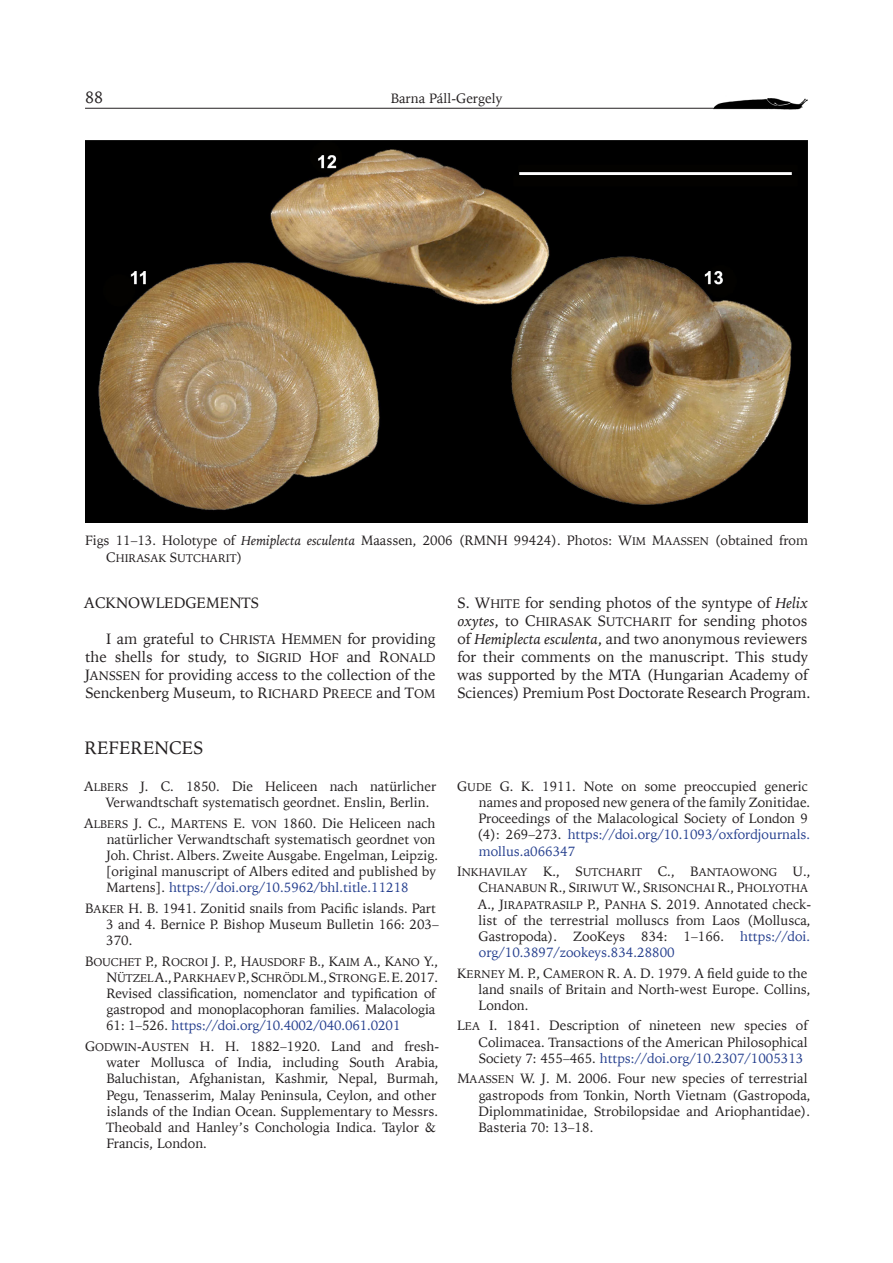
<style>
.page{position:relative;width:893px;height:1263px;background:#fff}
.page>*{position:absolute;margin:0;border:0;box-sizing:border-box;transform-origin:0 0}
.Podtytuł_1{font:18px "Iowan Old St EU";color:#231f20}
.t1{font:16.5px "Iowan Old St EU";color:#231f20}
.Podtytuł_2{font:15px/18px "Iowan Old St EU";color:#231f20;text-align:justify}
.Liteartura{font:13.5px/16.2px "Iowan Old St EU";color:#231f20}
.Tytuł_ryciny_tabeli{font:13.5px "Iowan Old St EU";color:#231f20}
.Liteartura-2{font:11.25px/16.2px "Iowan Old St EU Normal SC830";letter-spacing:-.01em;color:#231f20;text-align:right}
.Tytuł_ryciny_tabeli-2{font:11.25px "Iowan Old St EU Normal SC830";color:#231f20}
.s1{font-style:italic}
.s2{font-family:"Iowan Old St EU Normal SC830"}
.s3{font-family:"Iowan Old St EU Normal SC830";font-size:11.25px}
.s4{font-size:13.5px}
.s5{font-family:"Iowan Old St EU";font-size:13.5px}
.s6{font-family:"Iowan Old St EU Normal SC830";font-size:12.45px}
.s7{color:#253f8e}
</style>
<div class="page">
<hr style="left:85px;top:108px;width:706px;height:1px;background:#231f20">
<img style="left:714px;top:98px;width:93px;height:12px">
<img style="left:85px;top:140px;width:723px;height:382px">
<p class="t1" style="left:85px;top:87px;width:20px">88</p>
<p class="Liteartura" style="left:391px;top:90px;width:113px">Barna Páll-Gergely</p>
<p class="Tytuł_ryciny_tabeli" style="left:85px;top:532px;width:724px">Figs 11–13. Holotype of <span class="s1">Hemiplecta esculenta</span> Maassen, 2006 (RMNH 99424). Photos: <span class="s2">W</span><span class="s3">IM</span> <span class="s2">M</span><span class="s3">AASSEN</span> (obtained from</p>
<p class="Tytuł_ryciny_tabeli-2" style="left:106px;top:551px;width:138px"><span class="s4">C</span>HIRASAK <span class="s4">S</span>UTCHARIT<span class="s5">)</span></p>
<p class="Podtytuł_2" style="left:84px;top:594px;width:176px">ACKNOWLEDGEMENTS</p>
<p class="Podtytuł_2" style="left:85px;top:630px;width:352px;text-indent:21px">I am grateful to <span class="s2">C</span><span class="s6">HRISTA</span> <span class="s2">H</span><span class="s6">EMMEN</span> for providing the shells for study, to <span class="s2">S</span><span class="s6">IGRID</span> <span class="s2">H</span><span class="s6">OF</span> and <span class="s2">R</span><span class="s6">ONALD </span><span class="s2">J</span><span class="s6">ANSSEN</span> for providing access to the collection of the Senckenberg Museum, to <span class="s2">R</span><span class="s6">ICHARD</span> <span class="s2">P</span><span class="s6">REECE</span> and <span class="s2">T</span><span class="s6">OM</span></p>
<p class="Podtytuł_1" style="left:85px;top:736px;width:120px">REFERENCES</p>
<p class="Liteartura" style="left:106px;top:778px;width:332px;text-indent:-21px"><span class="s2">A</span><span class="s3">LBERS</span> J. C. 1850. Die Heliceen nach natürlicher<br>Verwandtschaft systematisch geordnet. Enslin, Berlin.</p>
<p class="Liteartura" style="left:106px;top:815px;width:334px;text-indent:-22px"><span class="s2">A</span><span class="s3">LBERS</span> J. C., <span class="s2">M</span><span class="s3">ARTENS</span> E. <span class="s3">VON</span> 1860. Die Heliceen nach natürlicher Verwandtschaft systematisch geordnet von Joh. Christ. Albers. Zweite Ausgabe. Engelman, Leipzig. [original manuscript of Albers edited and published by Martens]. <span class="s7">https://doi.org/10.5962/bhl.title.11218</span></p>
<p class="Liteartura" style="left:106px;top:900px;width:334px;text-indent:-21px"><span class="s2">B</span><span class="s3">AKER</span> <span class="s2">H. B. 1941.</span> Zonitid snails from Pacific islands. Part<br>3 and 4. Bernice P. Bishop Museum Bulletin <span class="s2">166: 203–<br>370.</span></p>
<p class="Liteartura-2" style="left:85px;top:954px;width:355px"><span class="s4">B</span>OUCHET <span class="s4">P., R</span>OCROI <span class="s4">J. P., H</span>AUSDORF <span class="s4">B., K</span>AIM <span class="s4">A., K</span>ANO <span class="s4">Y.,<br>N</span>ÜTZEL<span class="s4">A., P</span>ARKHAEV <span class="s4">P., S</span>CHRÖDL<span class="s4">M., S</span>TRONG <span class="s4">E. E. 2017.</span></p>
<p class="Liteartura" style="left:106px;top:985px;width:331px;text-align:justify">Revised classification, nomenclator and typification of gastropod and monoplacophoran families. Malacologia 61: 1–526. <span class="s7">https://doi.org/10.4002/040.061.0201</span></p>
<p class="Liteartura" style="left:106px;top:1038px;width:335px;text-indent:-21px"><span class="s2">G</span><span class="s3">ODWIN</span><span class="s2">-A</span><span class="s3">USTEN</span> H. H. 1882–1920. Land and fresh&shy;water Mollusca of India, including South Arabia, Baluchistan, Afghanistan, Kashmir, Nepal, Burmah, Pegu, Tenasserim, Malay Peninsula, Ceylon, and other islands of the Indian Ocean. Supplementary to Messrs.<br>Theobald and Hanley’s Conchologia Indica. Taylor &amp; Francis, London.</p>
<p class="Podtytuł_2" style="left:457px;top:594px;width:355px;text-align:left"><span class="s2">S. W</span><span class="s6">HITE</span> for sending photos of the syntype of <span class="s1">Helix oxytes</span>, to <span class="s2">C</span><span class="s6">HIRASAK</span> <span class="s2">S</span><span class="s6">UTCHARIT</span> for sending photos of <span class="s1">Hemiplecta esculenta</span>, and two anonymous reviewers for their comments on the manuscript. This study was supported by the MTA (Hungarian Academy of Sciences) Premium Post Doctorate Research Program.</p>
<p class="Liteartura" style="left:477px;top:778px;width:335px;text-indent:-20px"><span class="s2">G</span><span class="s3">UDE</span> G. K. 1911. Note on some preoccupied generic names and proposed new genera of the family Zonitidae.<br>Proceedings of the Malacological Society of London 9 (4): 269–273. <span class="s7">https://doi.org/10.1093/oxfordjournals. mollus.a066347</span></p>
<p class="Liteartura-2" style="left:457px;top:864px;width:355px"><span class="s4">I</span>NKHAVILAY <span class="s5">K.,</span> <span class="s4">S</span>UTCHARIT <span class="s5">C.,</span> <span class="s4">B</span>ANTAOWONG <span class="s5">U.,<br></span><span class="s4">C</span>HANABUN <span class="s5">R.,</span> <span class="s4">S</span>IRIWUT <span class="s5">W.,</span> <span class="s4">S</span>RISONCHAI <span class="s5">R.,</span> <span class="s4">P</span>HOLYOTHA</p>
<p class="Liteartura" style="left:478px;top:896px;width:335px;text-align:justify">A., <span class="s2">J</span><span class="s3">IRAPATRASILP</span> P., <span class="s2">P</span><span class="s3">ANHA</span> S. 2019. Annotated check&shy;list of the terrestrial molluscs from Laos (Mollusca, Gastropoda). ZooKeys 834: 1–166. <span class="s7">https://doi. org/10.3897/zookeys.834.28800</span></p>
<p class="Liteartura" style="left:478px;top:965px;width:334px;text-indent:-21px"><span class="s2">K</span><span class="s3">ERNEY</span> M. P., <span class="s2">C</span><span class="s3">AMERON</span> R. A. D. 1979. A field guide to the land snails of Britain and North-west Europe. Collins,<br>London.</p>
<p class="Liteartura" style="left:479px;top:1018px;width:331px;text-align:justify;text-indent:-21px"><span class="s2">L</span><span class="s3">EA</span> <span class="s2">I. 1841.</span> Description of nineteen new species of Colimacea. Transactions of the American Philosophical Society 7: 455–465. <span class="s7">https://doi.org/10.2307/1005313</span></p>
<p class="Liteartura" style="left:478px;top:1071px;width:334px;text-indent:-21px"><span class="s2">M</span><span class="s3">AASSEN</span> W. J. M. 2006. Four new species of terrestrial gastropods from Tonkin, North Vietnam (Gastropoda, Diplommatinidae, Strobilopsidae and Ariophantidae).<br>Basteria 70: 13–18.</p>
</div>
